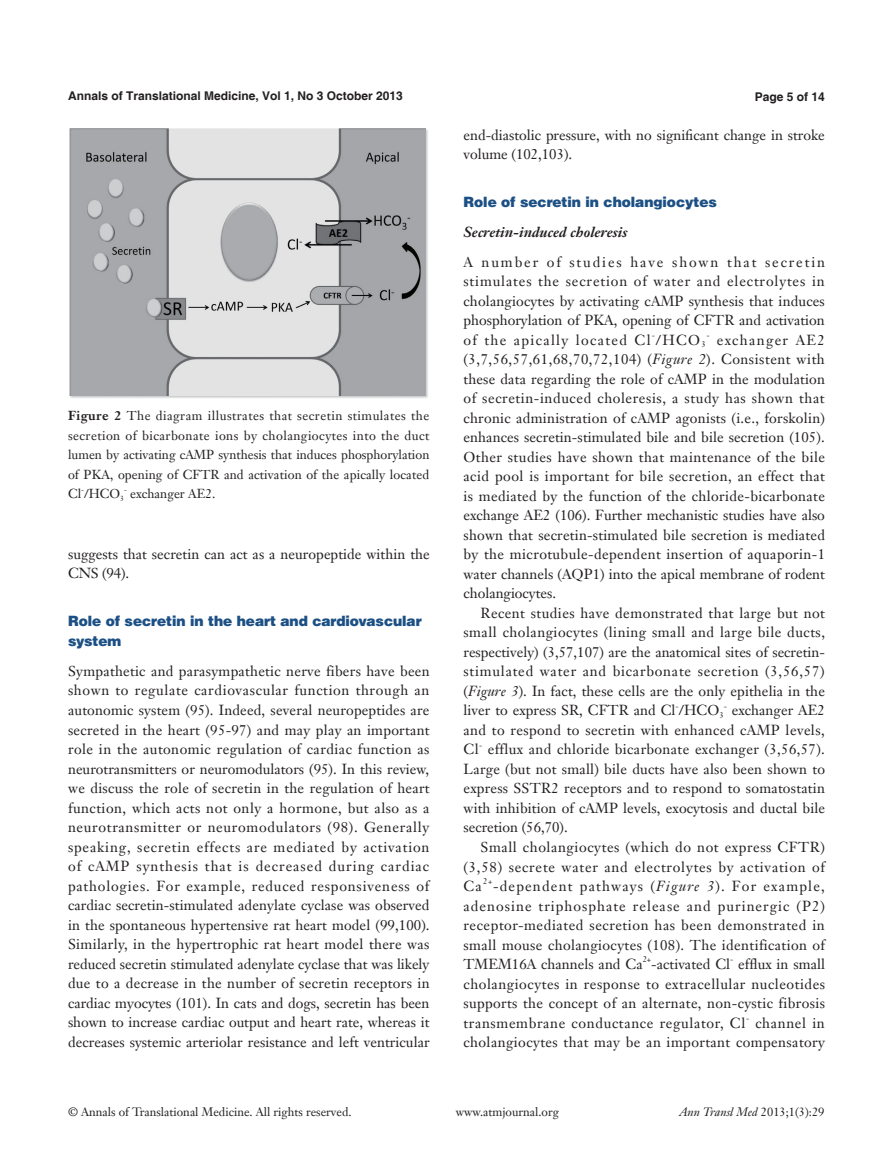
<style>
.page{position:relative;width:893px;height:1170px;background:#fff}
.page>*{position:absolute;margin:0;border:0;box-sizing:border-box;transform-origin:0 0}
.t1{font:14.25px/19.5px "Janson Text LT";letter-spacing:.01em;color:#231f20;text-align:justify}
.t2{font:900 14.25px/19.5px "Helvetica";color:#1c5085}
.t3{font:14.25px/19.5px "Janson Text LT";letter-spacing:.03em;color:#231f20;text-align:right}
.t4{font:italic 700 14.25px "Janson Text LT";color:#231f20}
.t5{font:12.75px/19.5px "Janson Text LT";letter-spacing:.01em;color:#231f20;text-align:justify}
.t6{font:12px "Janson Text LT";color:#231f20}
.t7{font:700 12px "Helvetica";color:#231f20}
.t8{font:italic 12px "Janson Text LT";color:#231f20}
.t9{font:8.25px "Janson Text LT";color:#231f20}
.t10{font:7.5px "Janson Text LT";color:#231f20}
.s1{font-weight:700}
.s2{font-style:italic}
.s3{font-style:normal}
</style>
<div class="page">
<img style="left:69px;top:128px;width:359px;height:270px">
<img style="left:69px;top:129px;width:357px;height:266px">
<p class="t7" style="left:68px;top:88px;width:336px">Annals of Translational Medicine, Vol 1, No 3 October 2013</p>
<p class="t7" style="left:755px;top:89px;width:72px">Page 5 of 14</p>
<p class="t5" style="left:68px;top:406px;width:363px"><span class="s1">Figure 2</span> The diagram illustrates that secretin stimulates the secretion of bicarbonate ions by cholangiocytes into the duct lumen by activating cAMP synthesis that induces phosphorylation of PKA, opening of CFTR and activation of the apically located Cl /HCO<sub>3</sub></p>
<p class="t10" style="left:81px;top:485px;width:4px">-</p>
<p class="t10" style="left:124px;top:485px;width:4px">-</p>
<p class="t5" style="left:130px;top:484px;width:87px">exchanger AE2.</p>
<p class="t1" style="left:68px;top:544px;width:363px">suggests that secretin can act as a neuropeptide within the<br>CNS (94).</p>
<p class="t2" style="left:68px;top:611px;width:355px">Role of secretin in the heart and cardiovascular system</p>
<p class="t1" style="left:68px;top:661px;width:363px">Sympathetic and parasympathetic nerve fibers have been shown to regulate cardiovascular function through an autonomic system (95). Indeed, several neuropeptides are secreted in the heart (95-97) and may play an important role in the autonomic regulation of cardiac function as neurotransmitters or neuromodulators (95). In this review, we discuss the role of secretin in the regulation of heart function, which acts not only a hormone, but also as a neurotransmitter or neuromodulators (98). Generally speaking, secretin effects are mediated by activation of cAMP synthesis that is decreased during cardiac pathologies. For example, reduced responsiveness of cardiac secretin-stimulated adenylate cyclase was observed in the spontaneous hypertensive rat heart model (99,100).<br>Similarly, in the hypertrophic rat heart model there was reduced secretin stimulated adenylate cyclase that was likely due to a decrease in the number of secretin receptors in cardiac myocytes (101). In cats and dogs, secretin has been shown to increase cardiac output and heart rate, whereas it decreases systemic arteriolar resistance and left ventricular</p>
<p class="t1" style="left:463px;top:125px;width:363px">end-diastolic pressure, with no significant change in stroke volume (102,103).</p>
<p class="t2" style="left:463px;top:192px;width:255px">Role of secretin in cholangiocytes</p>
<p class="t4" style="left:463px;top:222px;width:165px">Secretin-induced choleresis</p>
<p class="t1" style="left:463px;top:252px;width:363px">A number of studies have shown that secretin stimulates the secretion of water and electrolytes in cholangiocytes by activating cAMP synthesis that induces phosphorylation of PKA, opening of CFTR and activation of the apically located Cl /HCO<sub>3</sub></p>
<p class="t1" style="left:463px;top:330px;width:363px;text-indent:253px">exchanger AE2 (3,7,56,57,61,68,70,72,104) (<span class="s2">Figure 2</span>). Consistent with these data regarding the role of cAMP in the modulation of secretin-induced choleresis, a study has shown that chronic administration of cAMP agonists (i.e., forskolin) enhances secretin-stimulated bile and bile secretion (105).<br>Other studies have shown that maintenance of the bile acid pool is important for bile secretion, an effect that is mediated by the function of the chloride-bicarbonate exchange AE2 (106). Further mechanistic studies have also shown that secretin-stimulated bile secretion is mediated by the microtubule-dependent insertion of aquaporin-1 water channels (AQP1) into the apical membrane of rodent cholangiocytes.</p>
<p class="t1" style="left:463px;top:603px;width:363px;text-indent:17px">Recent studies have demonstrated that large but not small cholangiocytes (lining small and large bile ducts, respectively) (3,57,107) are the anatomical sites of secretin&shy;stimulated water and bicarbonate secretion (3,56,57) (<span class="s2">Figure 3</span>). In fact, these cells are the only epithelia in the liver to express SR, CFTR and Cl /HCO<sub>3</sub></p>
<p class="t9" style="left:652px;top:330px;width:5px">-</p>
<p class="t9" style="left:706px;top:330px;width:5px">-</p>
<p class="t1" style="left:463px;top:700px;width:363px;text-indent:268px">exchanger AE2 and to respond to secretin with enhanced cAMP levels, Cl</p>
<p class="t9" style="left:676px;top:700px;width:5px">-</p>
<p class="t9" style="left:724px;top:700px;width:5px">-</p>
<p class="t1" style="left:463px;top:739px;width:363px;text-indent:24px">efflux and chloride bicarbonate exchanger (3,56,57).<br>Large (but not small) bile ducts have also been shown to express SSTR2 receptors and to respond to somatostatin with inhibition of cAMP levels, exocytosis and ductal bile secretion (56,70).</p>
<p class="t1" style="left:463px;top:837px;width:363px;text-indent:17px">Small cholangiocytes (which do not express CFTR) (3,58) secrete water and electrolytes by activation of Ca</p>
<p class="t9" style="left:479px;top:739px;width:5px">-</p>
<p class="t9" style="left:483px;top:876px;width:11px">2+</p>
<p class="t1" style="left:463px;top:876px;width:363px;text-indent:30px">-dependent pathways (<span class="s2">Figure 3</span>). For example, adenosine triphosphate release and purinergic (P2) receptor-mediated secretion has been demonstrated in small mouse cholangiocytes (108). The identification of TMEM16A channels and Ca</p>
<p class="t9" style="left:643px;top:954px;width:10px">2+</p>
<p class="t1" style="left:651px;top:954px;width:80px">-activated Cl</p>
<p class="t9" style="left:730px;top:954px;width:5px">-</p>
<p class="t1" style="left:463px;top:954px;width:363px;text-indent:275px">efflux in small cholangiocytes in response to extracellular nucleotides supports the concept of an alternate, non-cystic fibrosis transmembrane conductance regulator, Cl</p>
<p class="t3" style="left:463px;top:1012px;width:363px">channel in<br>cholangiocytes that may be an important compensatory</p>
<p class="t9" style="left:746px;top:1012px;width:5px">-</p>
<p class="t6" style="left:68px;top:1104px;width:285px">© Annals of Translational Medicine. All rights reserved.</p>
<p class="t6" style="left:456px;top:1104px;width:105px">www.atmjournal.org</p>
<p class="t8" style="left:679px;top:1104px;width:147px">Ann Transl Med <span class="s3">2013;1(3):29</span></p>
</div>
